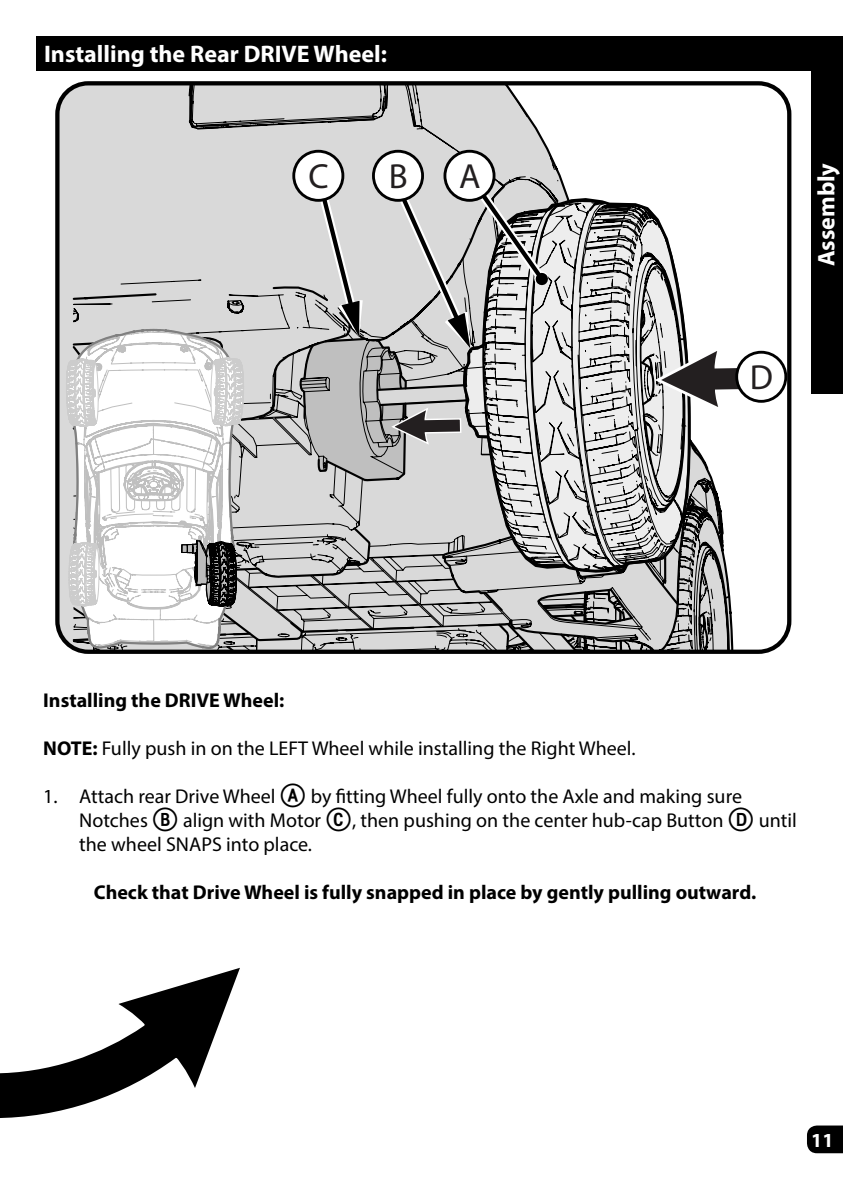
<style>
.page{position:relative;width:843px;height:1190px;background:#fff}
.page>*{position:absolute;margin:0;border:0;box-sizing:border-box;transform-origin:0 0}
.t1{font:35px "Myriad Pro";color:#231f20}
.t2{font:700 24px "Myriad Pro";color:#fff}
.t3{font:20px/24px "Myriad Pro";color:#000}
.t4{font:700 20px "Myriad Pro";color:#000}
.t5{font:700 20px "Myriad Pro";color:#fff}
.s1{font-weight:700}
.s2{font-family:"Fyra Alpha Circle";font-weight:700;font-size:32px}
</style>
<div class="page">
<div style="left:810px;top:36px;width:32px;height:357px;background:#000"></div>
<div style="left:36px;top:36px;width:772px;height:34px;background:#000"></div>
<svg style="left:520px;top:70px;width:113px;height:13px"></svg>
<svg style="left:46px;top:70px;width:146px;height:13px"></svg>
<svg style="left:55px;top:83px;width:727px;height:571px"></svg>
<svg style="left:0;top:967px;width:240px;height:151px"></svg>
<p class="t2" style="left:44px;top:38px;width:344px">Installing the Rear DRIVE Wheel:</p>
<h1 class="t1" style="left:308px;top:154px;width:22px">C</h1>
<h1 class="t1" style="left:389px;top:154px;width:20px">B</h1>
<h1 class="t1" style="left:459px;top:154px;width:23px">A</h1>
<h1 class="t1" style="left:749px;top:355px;width:25px">D</h1>
<p class="t2" style="left:810px;top:266px;width:105px;rotate:-90deg">Assembly</p>
<p class="t4" style="left:43px;top:686px;width:242px">Installing the DRIVE Wheel:</p>
<p class="t3" style="left:43px;top:735px;width:593px"><span class="s1">NOTE:</span> Fully push in on the LEFT Wheel while installing the Right Wheel.</p>
<p class="t3" style="left:79px;top:783px;width:719px;text-indent:-36px">1. Attach rear Drive Wheel <span class="s2">A</span> by fitting Wheel fully onto the Axle and making sure<br>Notches <span class="s2">B</span> align with Motor <span class="s2">C</span>, then pushing on the center hub-cap Button <span class="s2">D</span> until the wheel SNAPS into place.</p>
<p class="t4" style="left:94px;top:878px;width:664px">Check that Drive Wheel is fully snapped in place by gently pulling outward.</p>
<p class="t5" style="left:811px;top:1127px;width:24px">11</p>
</div>
